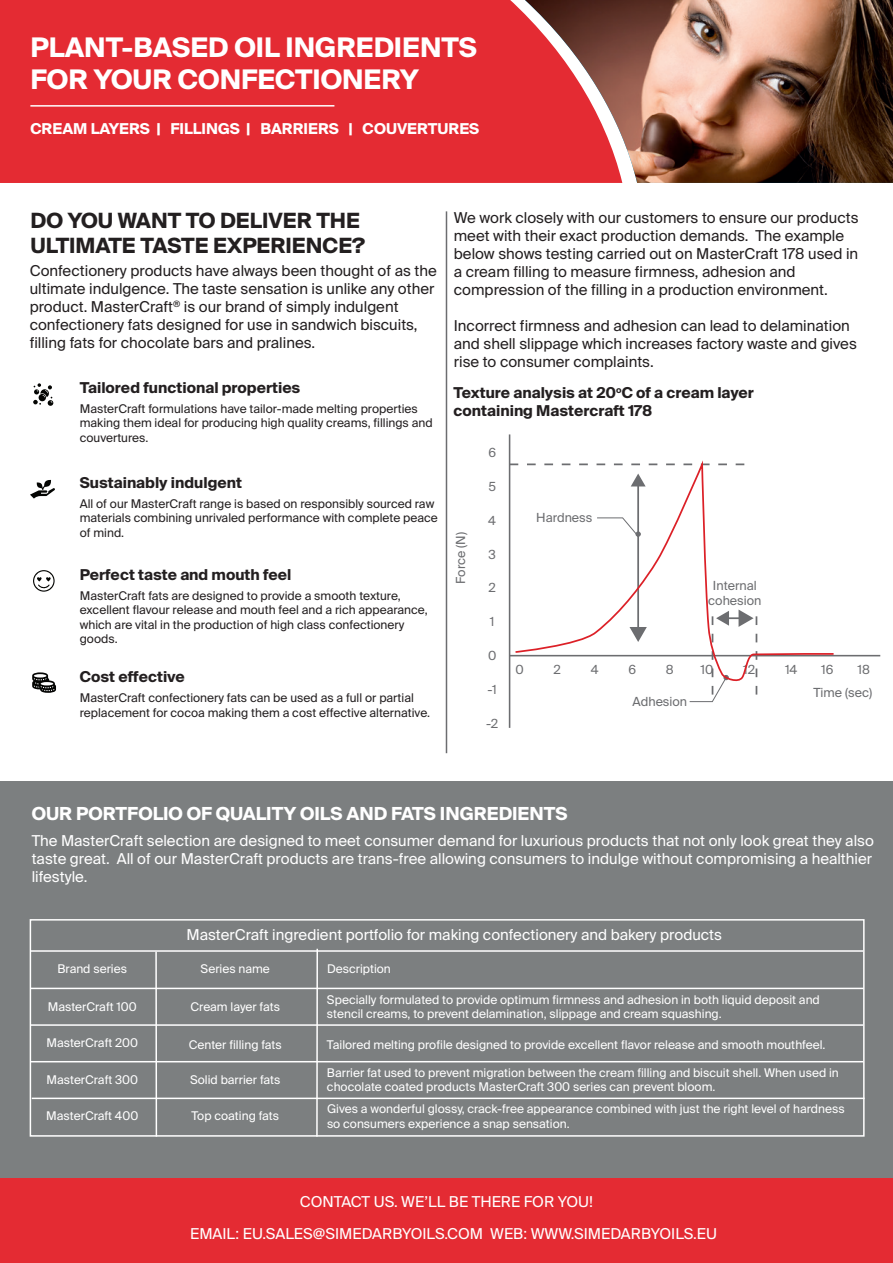
<style>
.page{position:relative;width:893px;height:1263px;background:#fff}
.page>*{position:absolute;margin:0;border:0;box-sizing:border-box;transform-origin:0 0}
.t1{font:700 27px/32.4px "Suisse Intl";color:#fff}
.t2{font:700 21px/25.2px "Suisse Intl";color:#231f20}
.t3{font:700 18px "Suisse Intl";color:#fff}
.t4{font:15px/18px "Suisse Intl";color:#231f20}
.t5{font:15px/18px "Suisse Intl";color:#fff}
.t6{font:700 15px/18px "Suisse Intl";color:#231f20}
.t7{font:700 15px "Suisse Intl";color:#fff}
.t8{font:12.6px/15px "Suisse Intl";color:#6c6d70;text-align:center}
.t9{font:12px/14.4px "Suisse Intl";color:#fff}
.t10{font:12px/14.4px "Suisse Intl";color:#231f20}
</style>
<div class="page">
<div style="left:0;top:781px;width:893px;height:397px;background:#7c7f80"></div>
<div style="left:0;top:1178px;width:893px;height:85px;background:#e42b33"></div>
<img style="left:622px;top:0;width:271px;height:183px">
<svg style="left:0;top:0;width:622px;height:183px;background:#de3037"></svg>
<hr style="left:446px;top:211px;width:1px;height:542px;background:#6c6d70">
<hr style="left:30px;top:105px;width:304px;height:2px;background:#fff">
<div style="left:30px;top:919px;width:835px;height:218px;border:2px solid #fff"></div>
<hr style="left:30px;top:950px;width:833px;height:2px;background:#fff">
<hr style="left:31px;top:1061px;width:832px;height:1px;background:#fff">
<hr style="left:316px;top:949px;width:2px;height:188px;background:#fff">
<hr style="left:155px;top:952px;width:2px;height:185px;background:#fff">
<hr style="left:509px;top:434px;width:1px;height:294px;background:#6c6d70">
<hr style="left:510px;top:655px;width:370px;height:1px;background:#6c6d70">
<svg style="left:510px;top:463px;width:235px;height:2px"></svg>
<svg style="left:689px;top:683px;width:68px;height:19px"></svg>
<svg style="left:514px;top:464px;width:321px;height:219px"></svg>
<hr style="left:31px;top:988px;width:833px;height:1px;background:#fff">
<hr style="left:30px;top:1024px;width:833px;height:2px;background:#fff">
<hr style="left:32px;top:1097px;width:833px;height:2px;background:#fff">
<svg style="left:33px;top:383px;width:20px;height:23px"></svg>
<svg style="left:33px;top:570px;width:22px;height:22px"></svg>
<svg style="left:30px;top:479px;width:25px;height:20px"></svg>
<svg style="left:32px;top:672px;width:24px;height:21px"></svg>
<h1 class="t1" style="left:30px;top:31px;width:448px">PLANT-BASED OIL INGREDIENTS<br>FOR YOUR CONFECTIONERY</h1>
<p class="t7" style="left:30px;top:120px;width:450px">CREAM LAYERS | FILLINGS | BARRIERS | COUVERTURES</p>
<h2 class="t2" style="left:30px;top:208px;width:336px">DO YOU WANT TO DELIVER THE<br>ULTIMATE TASTE EXPERIENCE?</h2>
<p class="t4" style="left:30px;top:262px;width:409px">Confectionery products have always been thought of as the ultimate indulgence. The taste sensation is unlike any other product. MasterCraft<sup>®</sup> is our brand of simply indulgent confectionery fats designed for use in sandwich biscuits, filling fats for chocolate bars and pralines.</p>
<p class="t6" style="left:80px;top:378px;width:222px">Tailored functional properties</p>
<p class="t10" style="left:80px;top:401px;width:354px">MasterCraft formulations have tailor-made melting properties making them ideal for producing high quality creams, fillings and couvertures.</p>
<p class="t6" style="left:80px;top:473px;width:164px">Sustainably indulgent</p>
<p class="t10" style="left:80px;top:496px;width:360px">All of our MasterCraft range is based on responsibly sourced raw materials combining unrivaled performance with complete peace of mind.</p>
<p class="t6" style="left:80px;top:565px;width:213px">Perfect taste and mouth feel</p>
<p class="t10" style="left:80px;top:588px;width:349px">MasterCraft fats are designed to provide a smooth texture, excellent flavour release and mouth feel and a rich appearance, which are vital in the production of high class confectionery goods.</p>
<p class="t6" style="left:80px;top:668px;width:107px">Cost effective</p>
<p class="t10" style="left:80px;top:691px;width:352px">MasterCraft confectionery fats can be used as a full or partial replacement for cocoa making them a cost effective alternative.</p>
<p class="t4" style="left:454px;top:209px;width:406px">We work closely with our customers to ensure our products meet with their exact production demands. The example below shows testing carried out on MasterCraft 178 used in a cream filling to measure firmness, adhesion and compression of the filling in a production environment.</p>
<p class="t4" style="left:454px;top:317px;width:405px">Incorrect firmness and adhesion can lead to delamination and shell slippage which increases factory waste and gives rise to consumer complaints.</p>
<p class="t6" style="left:454px;top:383px;width:302px">Texture analysis at 20<sup>o</sup>C of a cream layer containing Mastercraft 178</p>
<p class="t8" style="left:453px;top:584px;width:53px;rotate:-90deg">Force (N)</p>
<p class="t8" style="left:488px;top:445px;width:9px">6</p>
<p class="t8" style="left:488px;top:479px;width:9px">5</p>
<p class="t8" style="left:488px;top:513px;width:9px">4</p>
<p class="t8" style="left:488px;top:547px;width:9px">3</p>
<p class="t8" style="left:488px;top:580px;width:9px">2</p>
<p class="t8" style="left:490px;top:614px;width:6px">1</p>
<p class="t8" style="left:488px;top:648px;width:10px">0</p>
<p class="t8" style="left:487px;top:682px;width:11px">-1</p>
<p class="t8" style="left:486px;top:716px;width:14px">-2</p>
<p class="t8" style="left:536px;top:510px;width:58px">Hardness</p>
<p class="t8" style="left:708px;top:578px;width:55px">Internal cohesion</p>
<p class="t8" style="left:516px;top:662px;width:10px">0</p>
<p class="t8" style="left:554px;top:662px;width:9px">2</p>
<p class="t8" style="left:591px;top:662px;width:9px">4</p>
<p class="t8" style="left:628px;top:662px;width:9px">6</p>
<p class="t8" style="left:666px;top:662px;width:9px">8</p>
<p class="t8" style="left:700px;top:662px;width:14px">10</p>
<p class="t8" style="left:743px;top:662px;width:14px">12</p>
<p class="t8" style="left:785px;top:662px;width:14px">14</p>
<p class="t8" style="left:821px;top:662px;width:14px">16</p>
<p class="t8" style="left:857px;top:662px;width:14px">18</p>
<p class="t8" style="left:632px;top:694px;width:56px">Adhesion</p>
<p class="t8" style="left:814px;top:685px;width:60px">Time (sec)</p>
<h3 class="t3" style="left:32px;top:803px;width:537px">OUR PORTFOLIO OF QUALITY OILS AND FATS INGREDIENTS</h3>
<p class="t5" style="left:32px;top:832px;width:844px;text-align:justify">The MasterCraft selection are designed to meet consumer demand for luxurious products that not only look great they also taste great. All of our MasterCraft products are trans-free allowing consumers to indulge without compromising a healthier lifestyle.</p>
<p class="t5" style="left:186px;top:925px;width:537px">MasterCraft ingredient portfolio for making confectionery and bakery products</p>
<p class="t9" style="left:200px;top:961px;width:71px">Series name</p>
<p class="t9" style="left:58px;top:961px;width:71px">Brand series</p>
<p class="t9" style="left:327px;top:961px;width:65px">Description</p>
<p class="t9" style="left:48px;top:1000px;width:90px">MasterCraft 100</p>
<p class="t9" style="left:327px;top:993px;width:494px">Specially formulated to provide optimum firmness and adhesion in both liquid deposit and stencil creams, to prevent delamination, slippage and cream squashing.</p>
<p class="t9" style="left:327px;top:1037px;width:500px">Tailored melting profile designed to provide excellent flavor release and smooth mouthfeel.</p>
<p class="t9" style="left:190px;top:1000px;width:91px">Cream layer fats</p>
<p class="t9" style="left:189px;top:1037px;width:94px">Center filling fats</p>
<p class="t9" style="left:47px;top:1036px;width:93px">MasterCraft 200</p>
<p class="t9" style="left:47px;top:1072px;width:93px">MasterCraft 300</p>
<p class="t9" style="left:46px;top:1109px;width:93px">MasterCraft 400</p>
<p class="t9" style="left:327px;top:1065px;width:513px">Barrier fat used to prevent migration between the cream filling and biscuit shell. When used in chocolate coated products MasterCraft 300 series can prevent bloom.</p>
<p class="t9" style="left:190px;top:1072px;width:92px">Solid barrier fats</p>
<p class="t9" style="left:327px;top:1102px;width:519px">Gives a wonderful glossy, crack-free appearance combined with just the right level of hardness so consumers experience a snap sensation.</p>
<p class="t9" style="left:191px;top:1109px;width:89px">Top coating fats</p>
<p class="t5" style="left:190px;top:1186px;width:528px;line-height:31.8px;text-indent:110px">CONTACT US. WE’LL BE THERE FOR YOU!<br>EMAIL: EU.SALES@SIMEDARBYOILS.COM WEB: WWW.SIMEDARBYOILS.EU</p>
</div>
